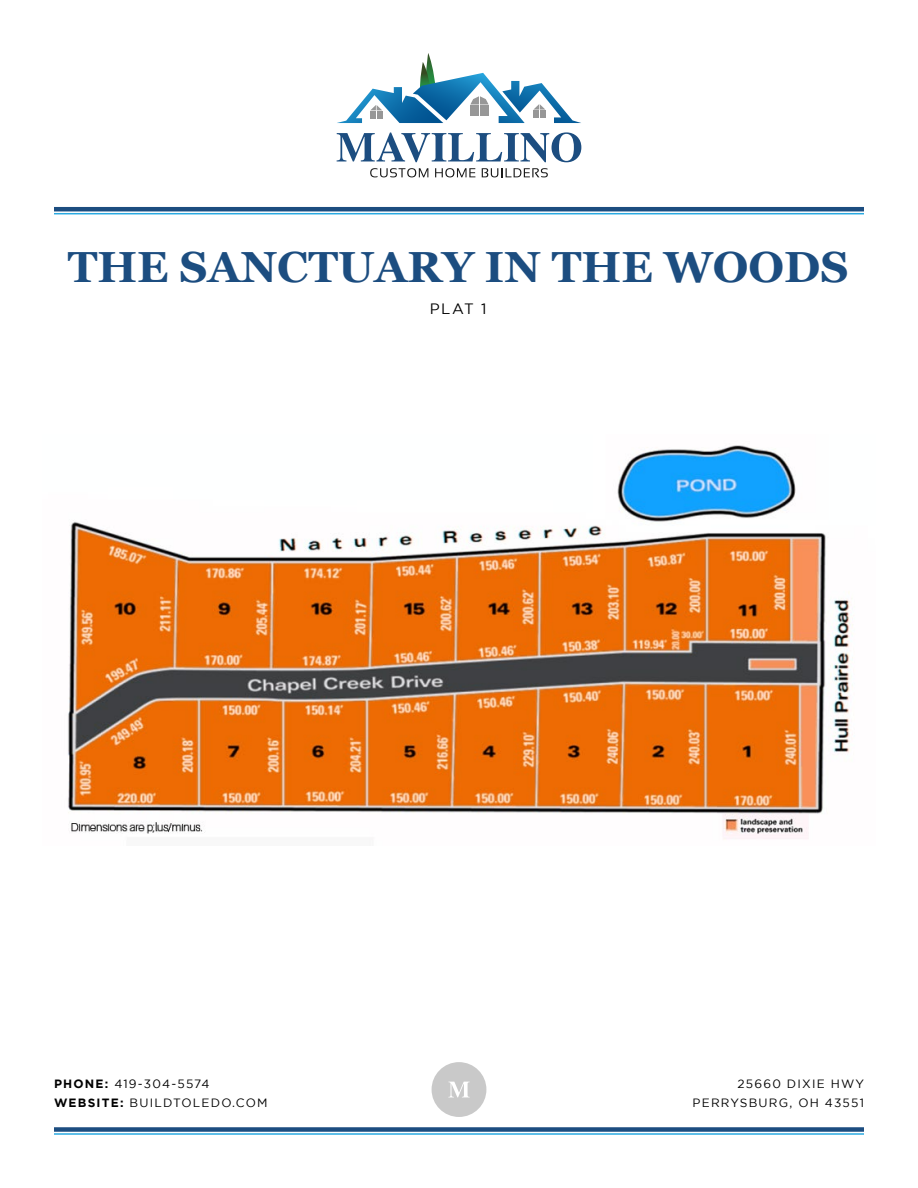
<style>
.page{position:relative;width:918px;height:1188px;background:#fff}
.page>*{position:absolute;margin:0;border:0;box-sizing:border-box;transform-origin:0 0}
.t1{font:700 43.5px "Georgia";color:#1c4d80}
.t2{font:15px "Gotham";color:#000}
.t3{font:12px/19.5px "Gotham";letter-spacing:.1em;color:#000;text-align:right}
.s1{font-weight:700}
</style>
<div class="page">
<hr style="left:54px;top:207px;width:810px;height:4px;background:#1c4d80">
<div style="left:54px;top:1127px;width:810px;height:5px;background:#1c4d80"></div>
<svg style="left:337px;top:53px;width:244px;height:70px"></svg>
<svg style="left:370px;top:168px;width:58px;height:9px"></svg>
<svg style="left:435px;top:168px;width:40px;height:9px"></svg>
<svg style="left:482px;top:168px;width:66px;height:9px"></svg>
<svg style="left:337px;top:132px;width:244px;height:30px"></svg>
<div style="left:432px;top:1062px;width:54px;height:55px;background:#c9c9c9;border-radius:50%"></div>
<svg style="left:449px;top:1082px;width:20px;height:15px"></svg>
<img style="left:68px;top:445px;width:785px;height:395px">
<h1 class="t1" style="left:68px;top:235px;width:782px">THE SANCTUARY IN THE WOODS</h1>
<p class="t2" style="left:430px;top:300px;width:58px">PLAT 1</p>
<p class="t3" style="left:54px;top:1073px;width:215px;text-align:left"><span class="s1">PHONE:</span> 419-304-5574<br><span class="s1">WEBSITE:</span> BUILDTOLEDO.COM</p>
<p class="t3" style="left:693px;top:1074px;width:173px">25660 DIXIE HWY<br>PERRYSBURG, OH 43551</p>
</div>
